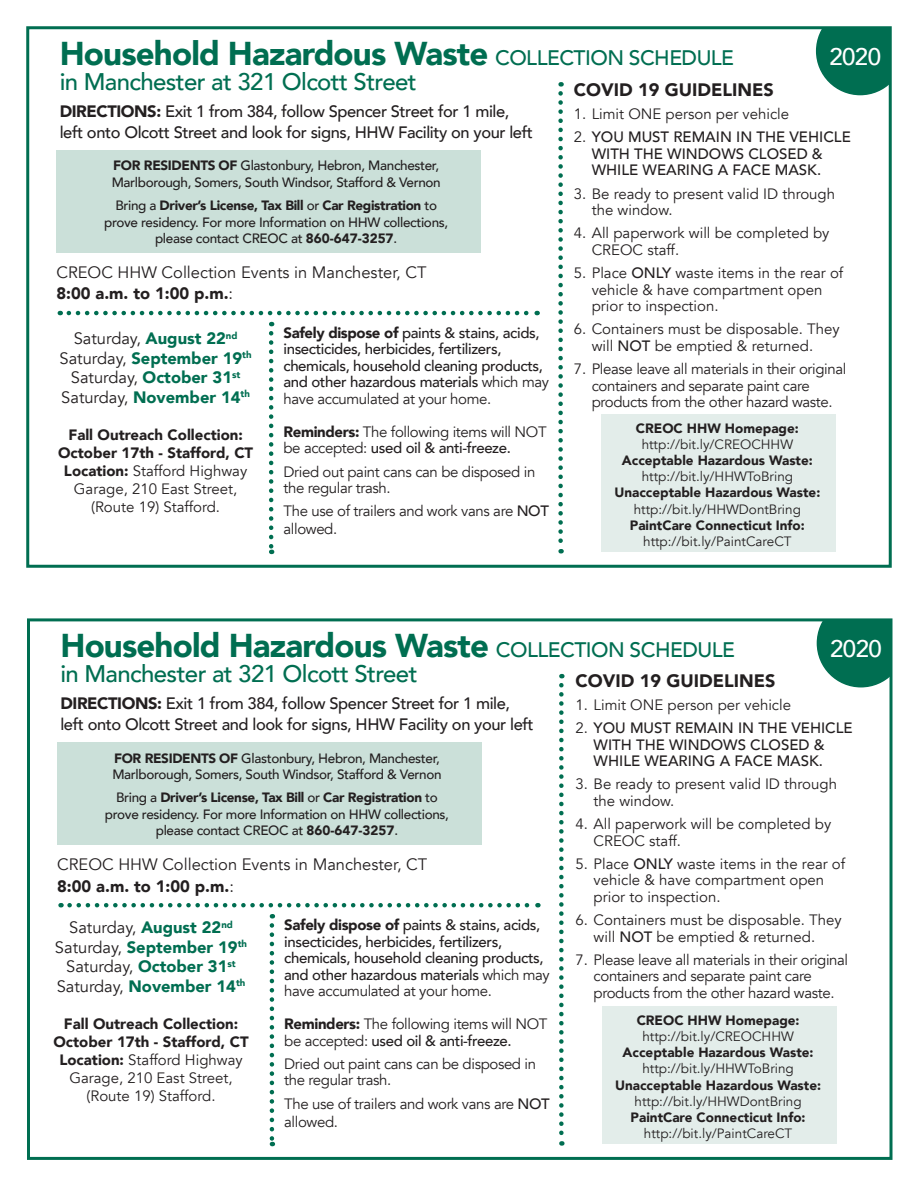
<style>
.page{position:relative;width:918px;height:1188px;background:#fff}
.page>*{position:absolute;margin:0;border:0;box-sizing:border-box;transform-origin:0 0}
.t1{font:900 33px "Avenir";letter-spacing:-.025em;color:#006e51}
.t2{font:500 24px "Avenir";letter-spacing:-.025em;color:#006e51}
.t3{font:500 24px "Avenir";letter-spacing:-.025em;color:#fff}
.t4{font:900 18px "Avenir";color:#231f20}
.t5{font:500 16.5px/21.6px "Avenir";letter-spacing:-.025em;color:#231f20}
.t6{font:900 16.5px/19.5px "Avenir";color:#006e51;text-align:center}
.t7{font:16.5px/21.6px "Avenir";color:#231f20}
.t8{font:15px/16.5px "Avenir";letter-spacing:-.025em;color:#231f20}
.t9{font:15px/16.5px "Avenir";color:#231f20}
.t10{font:500 15px/16.5px "Avenir";letter-spacing:-.025em;color:#231f20}
.t11{font:900 15px/18px "Avenir";color:#231f20;text-align:center}
.t12{font:500 15px/16.5px "Avenir";color:#231f20}
.t13{font:500 13.5px/16.5px "Avenir";letter-spacing:-.025em;color:#231f20}
.t14{font:13.5px "Avenir";color:#231f20}
.t15{font:900 13.5px "Avenir";color:#231f20}
.s1{font-weight:500;font-size:21px}
.s2{font-weight:900}
.s3{font-weight:400}
.s4{font-weight:500}
.s5{font-weight:400;color:#231f20}
</style>
<div class="page">
<div style="left:602px;top:415px;width:234px;height:137px;background:#e3edea"></div>
<div style="left:817px;top:7px;width:87px;height:88px;background:#006e51;border-radius:50%"></div>
<svg style="left:269px;top:333px;width:4px;height:221px"></svg>
<svg style="left:558px;top:93px;width:5px;height:460px"></svg>
<div style="left:56px;top:150px;width:425px;height:103px;background:#cbe0d9"></div>
<div style="left:785px;top:0;width:132px;height:27px;background:#fff"></div>
<div style="left:892px;top:19px;width:25px;height:75px;background:#fff"></div>
<div style="left:26px;top:26px;width:866px;height:542px;border:3px solid #006e51"></div>
<svg style="left:69px;top:311px;width:469px;height:4px"></svg>
<div style="left:602px;top:1007px;width:235px;height:137px;background:#e3edea"></div>
<div style="left:817px;top:600px;width:87px;height:87px;background:#006e51;border-radius:50%"></div>
<svg style="left:270px;top:925px;width:4px;height:221px"></svg>
<svg style="left:559px;top:685px;width:5px;height:461px"></svg>
<div style="left:57px;top:742px;width:424px;height:103px;background:#cbe0d9"></div>
<div style="left:786px;top:577px;width:132px;height:43px;background:#fff"></div>
<div style="left:892px;top:611px;width:26px;height:75px;background:#fff"></div>
<div style="left:27px;top:618px;width:865px;height:542px;border:3px solid #006e51"></div>
<svg style="left:70px;top:903px;width:468px;height:4px"></svg>
<h1 class="t1" style="left:60px;top:25px;width:676px">Household Hazardous Waste <span class="s1">COLLECTION SCHEDULE</span></h1>
<h2 class="t2" style="left:60px;top:61px;width:359px">in Manchester at 321 Olcott Street</h2>
<p class="t5" style="left:60px;top:99px;width:475px"><span class="s2">DIRECTIONS:</span> Exit 1 from 384, follow Spencer Street for 1 mile, left onto Olcott Street and look for signs, HHW Facility on your left</p>
<h2 class="t3" style="left:829px;top:35px;width:53px">2020</h2>
<p class="t4" style="left:574px;top:74px;width:201px">COVID 19 GUIDELINES</p>
<p class="t9" style="left:574px;top:106px;width:217px">1. Limit ONE person per vehicle</p>
<p class="t12" style="left:592px;top:128px;width:261px;text-indent:-18px"><span class="s3">2.</span> YOU MUST REMAIN IN THE VEHICLE<br>WITH THE WINDOWS CLOSED &amp;<br>WHILE WEARING A FACE MASK.</p>
<p class="t9" style="left:592px;top:185px;width:245px;text-indent:-18px">3. Be ready to present valid ID through the window.</p>
<p class="t9" style="left:592px;top:225px;width:239px;text-indent:-18px">4. All paperwork will be completed by<br>CREOC staff.</p>
<p class="t9" style="left:592px;top:265px;width:253px;text-indent:-18px">5. Place <span class="s4">ONLY</span> waste items in the rear of vehicle &amp; have compartment open prior to inspection.</p>
<p class="t9" style="left:574px;top:321px;width:268px;text-align:center">6. Containers must be disposable. They will <span class="s4">NOT</span> be emptied &amp; returned.</p>
<p class="t8" style="left:592px;top:361px;width:256px;text-indent:-18px">7. Please leave all materials in their original containers and separate paint care products from the other hazard waste.</p>
<p class="t13" style="left:112px;top:157px;width:331px"><span class="s2">FOR RESIDENTS OF</span> Glastonbury, Hebron, Manchester,<br>Marlborough, Somers, South Windsor, Stafford &amp; Vernon</p>
<p class="t13" style="left:104px;top:197px;width:346px;text-align:center">Bring a <span class="s2">Driver’s License, Tax Bill</span> or <span class="s2">Car Registration</span> to prove residency. For more Information on HHW collections, please contact CREOC at <span class="s2">860-647-3257</span>.</p>
<p class="t7" style="left:56px;top:262px;width:372px">CREOC HHW Collection Events in Manchester, CT<br><span class="s2">8:00 a.m. to 1:00 p.m.</span>:</p>
<p class="t10" style="left:284px;top:324px;width:267px"><span class="s2">Safely dispose of</span> paints &amp; stains, acids, insecticides, herbicides, fertilizers, chemicals, household cleaning products, and other hazardous materials <span class="s3">which may have accumulated at your home.</span></p>
<p class="t8" style="left:284px;top:424px;width:265px"><span class="s2">Reminders:</span> The following items will NOT be accepted: <span class="s4">used oil &amp; anti-freeze.</span></p>
<p class="t8" style="left:284px;top:464px;width:253px">Dried out paint cans can be disposed in the regular trash.</p>
<p class="t8" style="left:284px;top:503px;width:267px;line-height:18px">The use of trailers and work vans are <span class="s4">NOT </span>allowed.</p>
<p class="t6" style="left:60px;top:328px;width:194px"><span class="s5">Saturday,</span> August 22<sup>nd<br></sup><span class="s5">Saturday,</span> September 19<sup>th<br></sup><span class="s5">Saturday,</span> October 31<sup>st<br></sup><span class="s5">Saturday,</span> November 14<sup>th</sup></p>
<p class="t11" style="left:58px;top:425px;width:197px">Fall Outreach Collection:<br>October 17th - Stafford, CT<br>Location: <span class="s3">Stafford Highway<br>Garage, 210 East Street, (Route 19) Stafford.</span></p>
<p class="t15" style="left:636px;top:416px;width:164px">CREOC HHW Homepage:</p>
<p class="t14" style="left:642px;top:436px;width:153px">http://bit.ly/CREOCHHW</p>
<p class="t15" style="left:622px;top:449px;width:192px">Acceptable Hazardous Waste:</p>
<p class="t14" style="left:642px;top:468px;width:153px">http://bit.ly/HHWToBring</p>
<p class="t15" style="left:614px;top:481px;width:207px">Unacceptable Hazardous Waste:</p>
<p class="t14" style="left:634px;top:501px;width:169px">http://bit.ly/HHWDontBring</p>
<p class="t15" style="left:630px;top:513px;width:176px">PaintCare Connecticut Info:</p>
<p class="t14" style="left:643px;top:533px;width:150px">http://bit.ly/PaintCareCT</p>
<h1 class="t1" style="left:60px;top:617px;width:676px">Household Hazardous Waste <span class="s1">COLLECTION SCHEDULE</span></h1>
<h2 class="t2" style="left:60px;top:653px;width:359px">in Manchester at 321 Olcott Street</h2>
<p class="t5" style="left:60px;top:691px;width:475px"><span class="s2">DIRECTIONS:</span> Exit 1 from 384, follow Spencer Street for 1 mile, left onto Olcott Street and look for signs, HHW Facility on your left</p>
<h2 class="t3" style="left:830px;top:628px;width:53px">2020</h2>
<p class="t4" style="left:576px;top:665px;width:201px">COVID 19 GUIDELINES</p>
<p class="t9" style="left:576px;top:697px;width:217px">1. Limit ONE person per vehicle</p>
<p class="t12" style="left:594px;top:719px;width:261px;text-indent:-18px"><span class="s3">2.</span> YOU MUST REMAIN IN THE VEHICLE<br>WITH THE WINDOWS CLOSED &amp;<br>WHILE WEARING A FACE MASK.</p>
<p class="t9" style="left:594px;top:776px;width:245px;text-indent:-18px">3. Be ready to present valid ID through the window.</p>
<p class="t9" style="left:594px;top:816px;width:239px;text-indent:-18px">4. All paperwork will be completed by<br>CREOC staff.</p>
<p class="t9" style="left:594px;top:856px;width:253px;text-indent:-18px">5. Place <span class="s4">ONLY</span> waste items in the rear of vehicle &amp; have compartment open prior to inspection.</p>
<p class="t9" style="left:576px;top:912px;width:268px;text-align:center">6. Containers must be disposable. They will <span class="s4">NOT</span> be emptied &amp; returned.</p>
<p class="t8" style="left:594px;top:952px;width:256px;text-indent:-18px">7. Please leave all materials in their original containers and separate paint care products from the other hazard waste.</p>
<p class="t13" style="left:112px;top:749px;width:331px"><span class="s2">FOR RESIDENTS OF</span> Glastonbury, Hebron, Manchester,<br>Marlborough, Somers, South Windsor, Stafford &amp; Vernon</p>
<p class="t13" style="left:105px;top:789px;width:346px;text-align:center">Bring a <span class="s2">Driver’s License, Tax Bill</span> or <span class="s2">Car Registration</span> to prove residency. For more Information on HHW collections, please contact CREOC at <span class="s2">860-647-3257</span>.</p>
<p class="t7" style="left:57px;top:854px;width:372px">CREOC HHW Collection Events in Manchester, CT<br><span class="s2">8:00 a.m. to 1:00 p.m.</span>:</p>
<p class="t10" style="left:284px;top:916px;width:267px"><span class="s2">Safely dispose of</span> paints &amp; stains, acids, insecticides, herbicides, fertilizers, chemicals, household cleaning products, and other hazardous materials <span class="s3">which may have accumulated at your home.</span></p>
<p class="t8" style="left:284px;top:1016px;width:265px"><span class="s2">Reminders:</span> The following items will NOT be accepted: <span class="s4">used oil &amp; anti-freeze.</span></p>
<p class="t8" style="left:284px;top:1056px;width:253px">Dried out paint cans can be disposed in the regular trash.</p>
<p class="t8" style="left:284px;top:1095px;width:267px;line-height:18px">The use of trailers and work vans are <span class="s4">NOT </span>allowed.</p>
<p class="t6" style="left:55px;top:917px;width:194px"><span class="s5">Saturday,</span> August 22<sup>nd<br></sup><span class="s5">Saturday,</span> September 19<sup>th<br></sup><span class="s5">Saturday,</span> October 31<sup>st<br></sup><span class="s5">Saturday,</span> November 14<sup>th</sup></p>
<p class="t11" style="left:53px;top:1015px;width:197px">Fall Outreach Collection:<br>October 17th - Stafford, CT<br>Location: <span class="s3">Stafford Highway<br>Garage, 210 East Street, (Route 19) Stafford.</span></p>
<p class="t15" style="left:637px;top:1008px;width:164px">CREOC HHW Homepage:</p>
<p class="t14" style="left:642px;top:1028px;width:153px">http://bit.ly/CREOCHHW</p>
<p class="t15" style="left:623px;top:1041px;width:192px">Acceptable Hazardous Waste:</p>
<p class="t14" style="left:642px;top:1061px;width:153px">http://bit.ly/HHWToBring</p>
<p class="t15" style="left:615px;top:1073px;width:207px">Unacceptable Hazardous Waste:</p>
<p class="t14" style="left:635px;top:1093px;width:169px">http://bit.ly/HHWDontBring</p>
<p class="t15" style="left:631px;top:1106px;width:176px">PaintCare Connecticut Info:</p>
<p class="t14" style="left:644px;top:1125px;width:150px">http://bit.ly/PaintCareCT</p>
</div>
